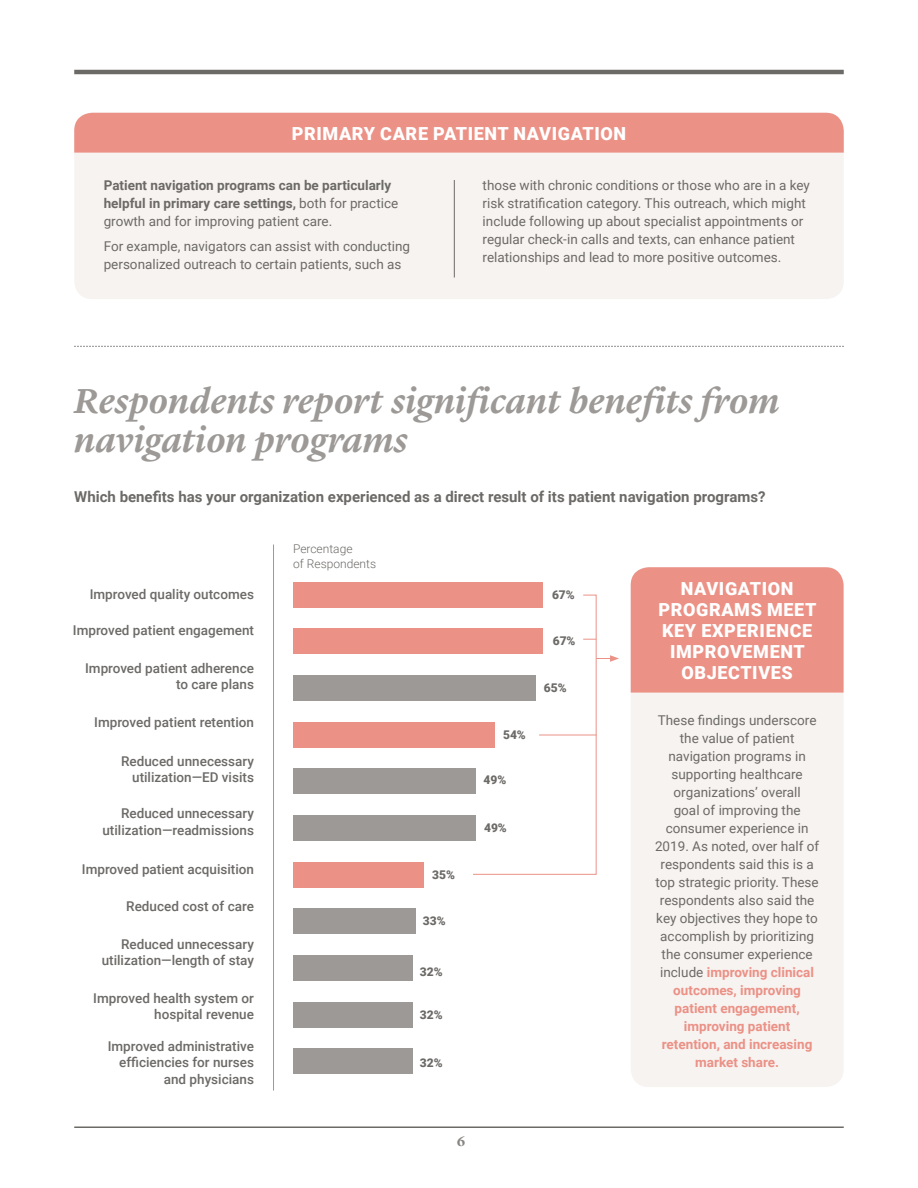
<style>
.page{position:relative;width:918px;height:1188px;background:#fff}
.page>*{position:absolute;margin:0;border:0;box-sizing:border-box;transform-origin:0 0}
.t1{font:italic 600 36px/39px "Lyon Text";color:#9c9997}
.t2{font:900 18px/21px "Roboto";letter-spacing:.035em;color:#fff;text-align:center}
.t3{font:700 15px "Roboto";color:#6c6a67}
.t4{font:13.5px/18px "Roboto";color:#6c6a67}
.t5{font:500 13.5px/16.5px "Roboto";color:#6c6a67;text-align:right}
.t6{font:700 13.5px/18px "Roboto";color:#6c6a67}
.t7{font:700 13.5px "Lyon Display";color:#888582}
.t8{font:900 12px "Roboto";color:#6c6a67}
.t9{font:300 12px/15px "Roboto";color:#6c6a67}
.s1{font-weight:400}
.s2{font-weight:700;color:#eb9186}
</style>
<div class="page">
<hr style="left:74px;top:70px;width:770px;height:4px;background:#6c6a67">
<hr style="left:74px;top:1126px;width:770px;height:2px;background:#6c6a67">
<hr style="left:273px;top:544px;width:1px;height:546px;background:#9c9997">
<div style="left:293px;top:582px;width:250px;height:26px;background:#eb9186"></div>
<div style="left:293px;top:675px;width:242px;height:26px;background:#9c9997"></div>
<div style="left:293px;top:722px;width:201px;height:26px;background:#eb9186"></div>
<div style="left:293px;top:768px;width:182px;height:26px;background:#9c9997"></div>
<div style="left:293px;top:815px;width:182px;height:26px;background:#9c9997"></div>
<div style="left:293px;top:862px;width:130px;height:26px;background:#eb9186"></div>
<div style="left:293px;top:908px;width:123px;height:26px;background:#9c9997"></div>
<div style="left:293px;top:955px;width:119px;height:26px;background:#9c9997"></div>
<div style="left:293px;top:1002px;width:119px;height:26px;background:#9c9997"></div>
<div style="left:293px;top:1048px;width:119px;height:26px;background:#9c9997"></div>
<div style="left:293px;top:628px;width:250px;height:26px;background:#eb9186"></div>
<div style="left:74px;top:112px;width:770px;height:187px;background:#f7f3f1;border-radius:18px"></div>
<div style="left:74px;top:113px;width:770px;height:40px;background:#eb9186"></div>
<hr style="left:454px;top:180px;width:1px;height:98px;background:#6c6a67">
<svg style="left:74px;top:346px;width:770px;height:1px"></svg>
<div style="left:631px;top:567px;width:213px;height:520px;background:#f7f3f1;border-radius:18px"></div>
<div style="left:631px;top:567px;width:213px;height:126px;background:#eb9186"></div>
<svg style="left:473px;top:595px;width:146px;height:280px"></svg>
<h2 class="t2" style="left:292px;top:123px;width:336px">PRIMARY CARE PATIENT NAVIGATION</h2>
<p class="t6" style="left:104px;top:176px;width:296px">Patient navigation programs can be particularly helpful in primary care settings, <span class="s1">both for practice growth and for improving patient care.</span></p>
<p class="t4" style="left:104px;top:237px;width:308px">For example, navigators can assist with conducting personalized outreach to certain patients, such as</p>
<p class="t4" style="left:483px;top:176px;width:329px">those with chronic conditions or those who are in a key risk stratification category. This outreach, which might include following up about specialist appointments or regular check-in calls and texts, can enhance patient relationships and lead to more positive outcomes.</p>
<h1 class="t1" style="left:74px;top:379px;width:707px">Respondents report significant benefits from navigation programs</h1>
<p class="t3" style="left:74px;top:487px;width:693px">Which benefits has your organization experienced as a direct result of its patient navigation programs?</p>
<p class="t5" style="left:90px;top:585px;width:166px">Improved quality outcomes</p>
<p class="t5" style="left:73px;top:621px;width:183px">Improved patient engagement</p>
<p class="t5" style="left:85px;top:659px;width:170px">Improved patient adherence to care plans</p>
<p class="t5" style="left:94px;top:713px;width:161px">Improved patient retention</p>
<p class="t5" style="left:121px;top:752px;width:134px">Reduced unnecessary utilization—ED visits</p>
<p class="t5" style="left:102px;top:805px;width:153px">Reduced unnecessary utilization—readmissions</p>
<p class="t5" style="left:82px;top:860px;width:174px">Improved patient acquisition</p>
<p class="t5" style="left:126px;top:898px;width:129px">Reduced cost of care</p>
<p class="t5" style="left:102px;top:935px;width:154px">Reduced unnecessary utilization—length of stay</p>
<p class="t5" style="left:93px;top:989px;width:162px">Improved health system or hospital revenue</p>
<p class="t5" style="left:108px;top:1037px;width:148px">Improved administrative efficiencies for nurses and physicians</p>
<p class="t9" style="left:293px;top:541px;width:85px">Percentage<br>of Respondents</p>
<p class="t8" style="left:432px;top:866px;width:24px">35%</p>
<p class="t8" style="left:423px;top:912px;width:24px">33%</p>
<p class="t8" style="left:420px;top:963px;width:24px">32%</p>
<p class="t8" style="left:420px;top:1006px;width:24px">32%</p>
<p class="t8" style="left:420px;top:1054px;width:24px">32%</p>
<p class="t8" style="left:503px;top:726px;width:24px">54%</p>
<p class="t8" style="left:484px;top:772px;width:24px">49%</p>
<p class="t8" style="left:484px;top:820px;width:24px">49%</p>
<p class="t8" style="left:552px;top:586px;width:24px">67%</p>
<p class="t8" style="left:553px;top:633px;width:24px">67%</p>
<p class="t8" style="left:544px;top:679px;width:24px">65%</p>
<p class="t7" style="left:457px;top:1131px;width:10px">6</p>
<h2 class="t2" style="left:658px;top:577px;width:160px">NAVIGATION<br>PROGRAMS MEET<br>KEY EXPERIENCE<br>IMPROVEMENT<br>OBJECTIVES</h2>
<p class="t4" style="left:655px;top:710px;width:166px;text-align:center">These findings underscore the value of patient navigation programs in supporting healthcare organizations’ overall<br>goal of improving the consumer experience in<br>2019. As noted, over half of respondents said this is a top strategic priority. These respondents also said the key objectives they hope to accomplish by prioritizing the consumer experience include <span class="s2">improving clinical outcomes, improving patient engagement, improving patient retention, and increasing market share.</span></p>
</div>
